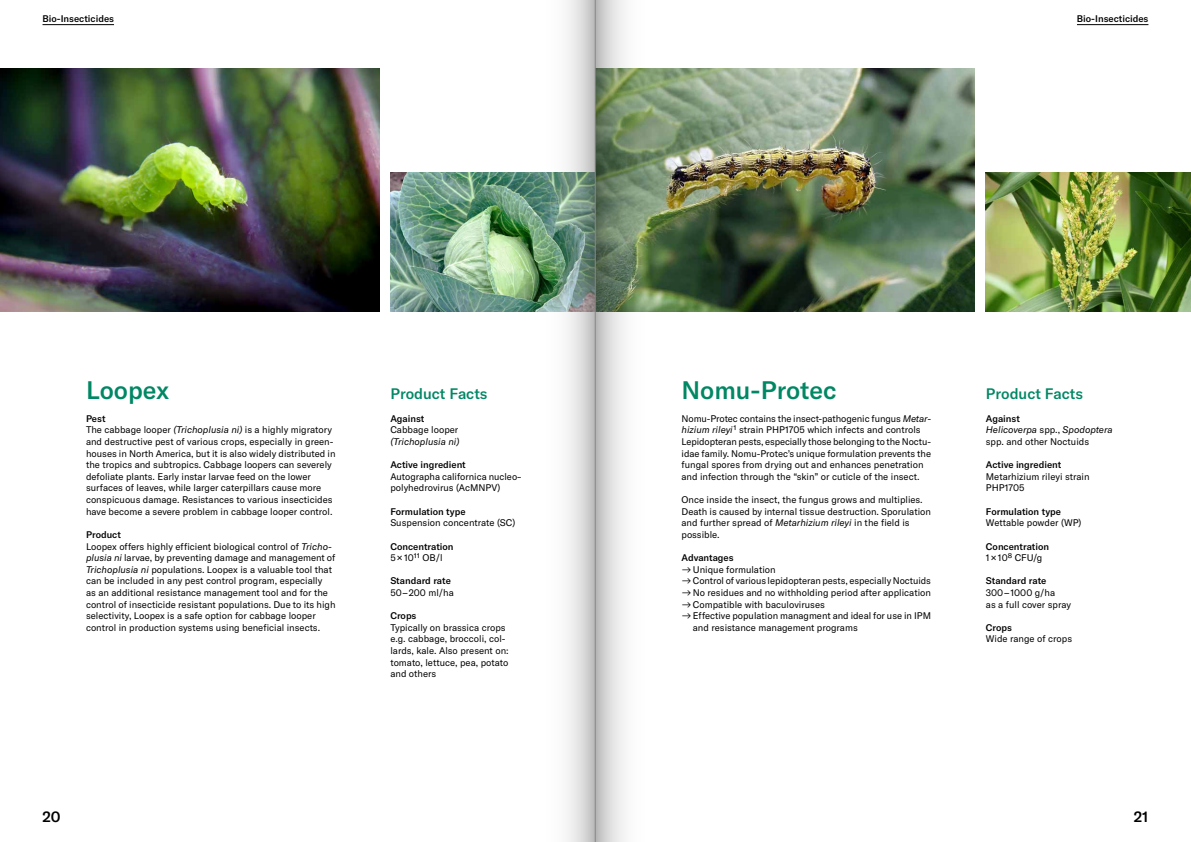
<style>
.page{position:relative;width:1191px;height:842px;background:#fff}
.page>*{position:absolute;margin:0;border:0;box-sizing:border-box;transform-origin:0 0}
.t1{font:500 25px "GT America LCG";color:#008764}
.t2{font:500 15px "GT America LCG";color:#008764}
.t3{font:500 15px "GT America LCG";color:#000}
.Text{font:9.5px/11.6px "GT America LCG";color:#000}
.h3_First{font:500 9.5px "GT America LCG";color:#000}
.Text-2{font:italic 9.5px/11.6px "GT America LCG";color:#000}
.s1{font-style:italic}
.s2{font-style:normal}
</style>
<div class="page">
<hr style="left:43px;top:24px;width:71px;height:1px;background:#000">
<hr style="left:1077px;top:24px;width:71px;height:1px;background:#000">
<img style="left:390px;top:172px;width:130px;height:140px">
<img style="left:0;top:68px;width:379px;height:244px">
<img style="left:986px;top:172px;width:205px;height:140px">
<img style="left:670px;top:68px;width:304px;height:244px">
<svg style="left:596px;top:0;width:74px;height:842px"></svg>
<svg style="left:520px;top:0;width:75px;height:842px"></svg>
<hr style="left:595px;top:0;width:1px;height:842px;background:#878988">
<p class="h3_First" style="left:43px;top:11px;width:73px">Bio-Insecticides</p>
<p class="h3_First" style="left:1077px;top:11px;width:73px">Bio-Insecticides</p>
<p class="t1" style="left:86px;top:371px;width:85px">Loopex</p>
<p class="h3_First" style="left:86px;top:411px;width:21px">Pest</p>
<p class="Text" style="left:86px;top:424px;width:251px">The cabbage looper <span class="s1">(Trichoplusia ni)</span> is a highly migratory and destructive pest of various crops, especially in green&shy;houses in North America, but it is also widely distributed in the tropics and subtropics. Cabbage loopers can severely defoliate plants. Early instar larvae feed on the lower surfaces of leaves, while larger caterpillars cause more conspicuous damage. Resistances to various insecticides have become a severe problem in cabbage looper control.</p>
<p class="h3_First" style="left:86px;top:527px;width:36px">Product</p>
<p class="Text" style="left:86px;top:540px;width:251px">Loopex offers highly efficient biological control of <span class="s1">Tricho&shy;plusia ni</span> larvae, by preventing damage and management of <span class="s1">Trichoplusia ni</span> populations. Loopex is a valuable tool that can be included in any pest control program, especially<br>as an additional resistance management tool and for the control of insecticide resistant populations. Due to its high selectivity, Loopex is a safe option for cabbage looper control in production systems using beneficial insects.</p>
<p class="t2" style="left:390px;top:382px;width:99px">Product Facts</p>
<p class="h3_First" style="left:390px;top:411px;width:36px">Against</p>
<p class="Text-2" style="left:390px;top:424px;width:71px"><span class="s2">Cabbage looper </span>(Trichoplusia ni)</p>
<p class="h3_First" style="left:390px;top:458px;width:77px">Active ingredient</p>
<p class="Text" style="left:390px;top:470px;width:132px">Autographa californica nucleo&shy;polyhedrovirus (AcMNPV)</p>
<p class="h3_First" style="left:390px;top:504px;width:77px">Formulation type</p>
<p class="Text" style="left:390px;top:516px;width:126px">Suspension concentrate (SC)</p>
<p class="h3_First" style="left:390px;top:539px;width:65px">Concentration</p>
<p class="Text" style="left:390px;top:551px;width:54px">5 × 10¹¹ OB/l</p>
<p class="h3_First" style="left:390px;top:574px;width:62px">Standard rate</p>
<p class="Text" style="left:390px;top:586px;width:65px">50 – 200 ml/ha</p>
<p class="h3_First" style="left:390px;top:609px;width:28px">Crops</p>
<p class="Text" style="left:390px;top:621px;width:120px">Typically on brassica crops e.g. cabbage, broccoli, col&shy;lards, kale. Also present on: tomato, lettuce, pea, potato and others</p>
<p class="t1" style="left:681px;top:371px;width:157px">Nomu-Protec</p>
<p class="Text" style="left:681px;top:412px;width:251px">Nomu-Protec contains the insect-pathogenic fungus <span class="s1">Metar&shy;hizium rileyi</span> ¹ strain PHP1705 which infects and controls Lepidopteran pests, especially those belonging to the Noctu&shy;idae family. Nomu-Protec’s unique formulation prevents the fungal spores from drying out and enhances penetration and infection through the “skin” or cuticle of the insect.</p>
<p class="Text" style="left:681px;top:493px;width:251px">Once inside the insect, the fungus grows and multiplies.<br>Death is caused by internal tissue destruction. Sporulation and further spread of <span class="s1">Metarhizium rileyi</span> in the field is possible.</p>
<p class="h3_First" style="left:681px;top:551px;width:54px">Advantages</p>
<p class="Text" style="left:681px;top:563px;width:96px">→Unique formulation</p>
<p class="Text" style="left:681px;top:574px;width:251px">→Control of various lepidopteran pests, especially Noctuids</p>
<p class="Text" style="left:681px;top:586px;width:251px">→No residues and no withholding period after application</p>
<p class="Text" style="left:681px;top:598px;width:145px">→Compatible with baculoviruses</p>
<p class="Text" style="left:693px;top:609px;width:240px;text-indent:-11px">→Effective population managment and ideal for use in IPM and resistance management programs</p>
<p class="t2" style="left:986px;top:382px;width:99px">Product Facts</p>
<p class="h3_First" style="left:986px;top:411px;width:36px">Against</p>
<p class="Text" style="left:986px;top:424px;width:128px"><span class="s1">Helicoverpa</span> spp., <span class="s1">Spodoptera </span>spp. and other Noctuids</p>
<p class="h3_First" style="left:986px;top:458px;width:77px">Active ingredient</p>
<p class="Text" style="left:986px;top:470px;width:105px">Metarhizium rileyi strain<br>PHP1705</p>
<p class="h3_First" style="left:986px;top:504px;width:77px">Formulation type</p>
<p class="Text" style="left:986px;top:516px;width:97px">Wettable powder (WP)</p>
<p class="h3_First" style="left:986px;top:539px;width:65px">Concentration</p>
<p class="Text" style="left:986px;top:551px;width:58px">1 × 10⁸ CFU/g</p>
<p class="h3_First" style="left:986px;top:574px;width:62px">Standard rate</p>
<p class="Text" style="left:986px;top:586px;width:87px">300 – 1000 g/ha<br>as a full cover spray</p>
<p class="h3_First" style="left:986px;top:620px;width:28px">Crops</p>
<p class="Text" style="left:986px;top:632px;width:88px">Wide range of crops</p>
<h2 class="t3" style="left:43px;top:806px;width:20px">20</h2>
<h2 class="t3" style="left:1133px;top:806px;width:16px">21</h2>
</div>
